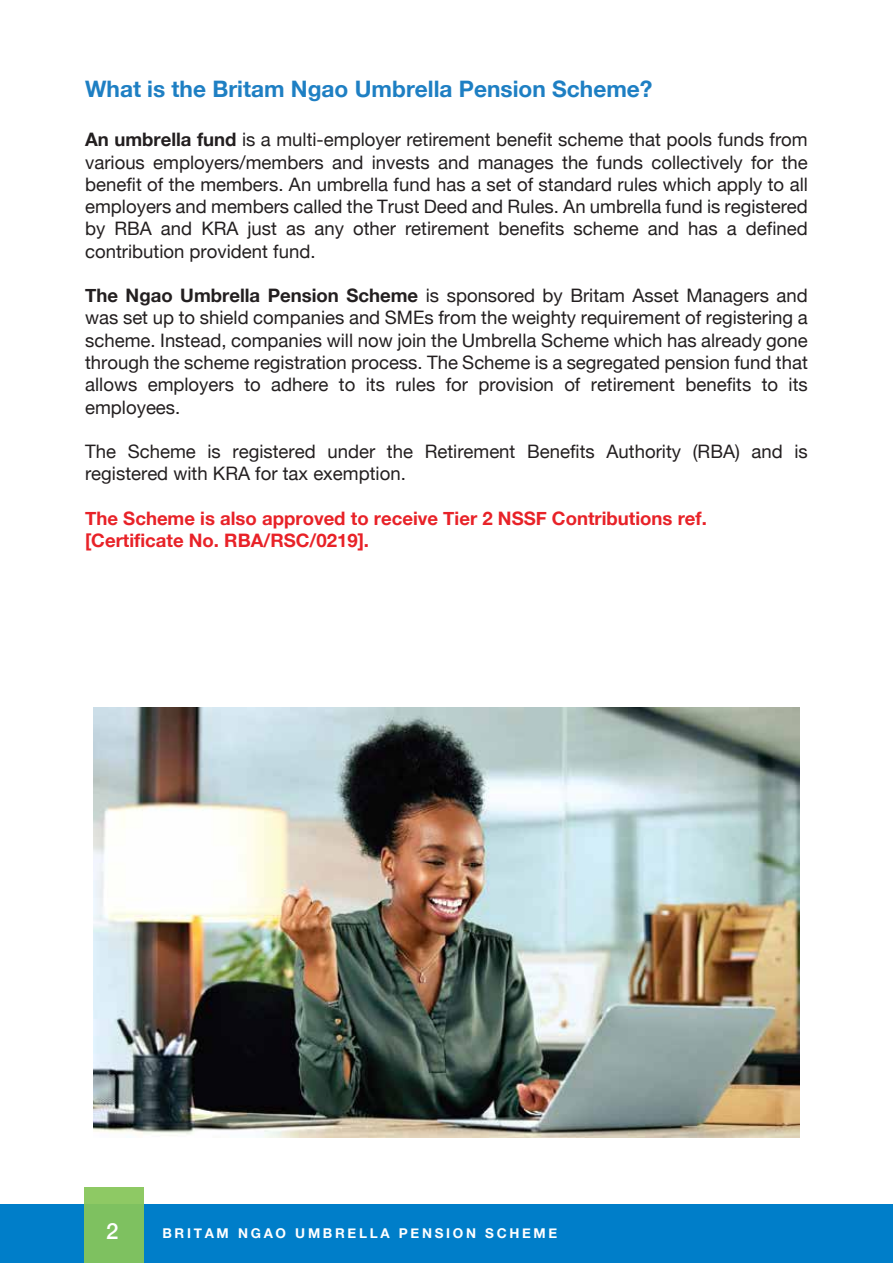
<style>
.page{position:relative;width:893px;height:1263px;background:#fff}
.page>*{position:absolute;margin:0;border:0;box-sizing:border-box;transform-origin:0 0}
.t1{font:700 22.65px "Helvetica Neue";color:#1e7fc3}
.t2{font:500 22.2px "Helvetica Neue";color:#fff}
.t3{font:18.6px/22.2px "Helvetica Neue";color:#231f20;text-align:justify}
.t4{font:700 18.6px/22.2px "Helvetica Neue";color:#e82228}
.t5{font:700 13.5px "Helvetica Neue";letter-spacing:.2em;color:#fff}
.s1{font-weight:700}
</style>
<div class="page">
<div style="left:0;top:1204px;width:893px;height:59px;background:#007ec9"></div>
<div style="left:84px;top:1188px;width:59px;height:75px;background:linear-gradient(to right,#81c361,#81c361)"></div>
<img style="left:94px;top:708px;width:705px;height:429px">
<p class="t1" style="left:85px;top:71px;width:569px">What is the Britam Ngao Umbrella Pension Scheme?</p>
<p class="t3" style="left:85px;top:130px;width:724px"><span class="s1">An umbrella fund</span> is a multi-employer retirement benefit scheme that pools funds from various employers/members and invests and manages the funds collectively for the benefit of the members. An umbrella fund has a set of standard rules which apply to all employers and members called the Trust Deed and Rules. An umbrella fund is registered by RBA and KRA just as any other retirement benefits scheme and has a defined contribution provident fund.</p>
<p class="t3" style="left:85px;top:286px;width:724px"><span class="s1">The Ngao Umbrella Pension Scheme</span> is sponsored by Britam Asset Managers and was set up to shield companies and SMEs from the weighty requirement of registering a scheme. Instead, companies will now join the Umbrella Scheme which has already gone through the scheme registration process. The Scheme is a segregated pension fund that allows employers to adhere to its rules for provision of retirement benefits to its employees.</p>
<p class="t3" style="left:85px;top:441px;width:724px">The Scheme is registered under the Retirement Benefits Authority (RBA) and is registered with KRA for tax exemption.</p>
<p class="t4" style="left:85px;top:508px;width:623px">The Scheme is also approved to receive Tier 2 NSSF Contributions ref. [Certificate No. RBA/RSC/0219].</p>
<p class="t2" style="left:106px;top:1213px;width:14px">2</p>
<p class="t5" style="left:162px;top:1223px;width:396px">BRITAM NGAO UMBRELLA PENSION SCHEME</p>
</div>
